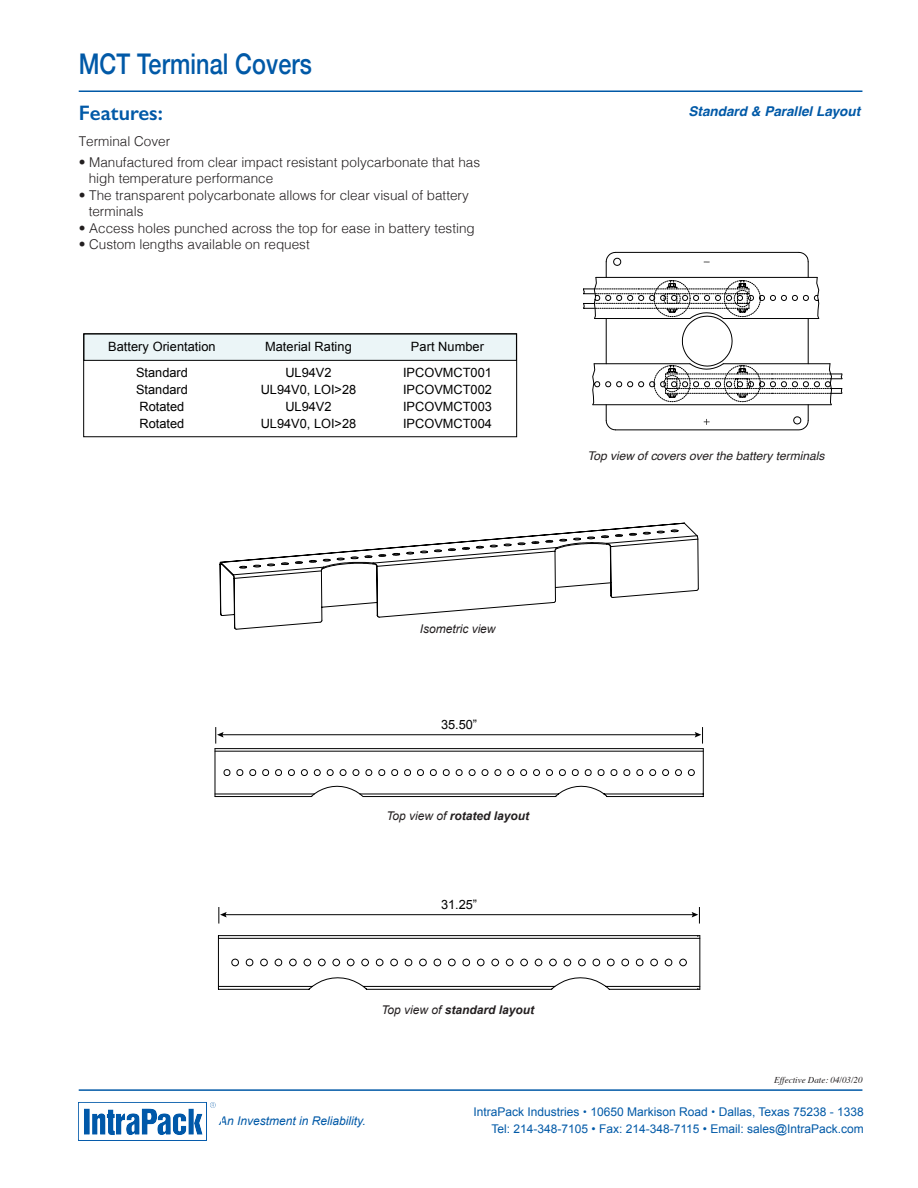
<style>
.page{position:relative;width:918px;height:1188px;background:#fff}
.page>*{position:absolute;margin:0;border:0;box-sizing:border-box;transform-origin:0 0}
.t1{font:500 28.5px "Helvetica Neue";letter-spacing:.005em;color:#0159a7;scale:.82 1}
.t2{font:600 21px "Gill Sans";color:#0159a7}
.t3{font:300 13.5px/16.5px "Helvetica";color:#231f20}
.t4{font:italic 700 13.5px "Helvetica";color:#0159a7}
.t5{font:12.75px/17px "Arial";color:#000}
.t6{font:12px/16.5px "Arial";color:#0159a7;text-align:right}
.t7{font:italic 700 12px "Arial";color:#231f20}
.t8{font:italic 12px "Helvetica";color:#231f20}
.t9{font:italic 12px "Arial";color:#0159a7}
.t10{font:italic 12px "Arial";color:#231f20}
.t11{font:italic 9px "Times";color:#231f20}
.s1{font-weight:400}
.s2{font-family:"Helvetica"}
</style>
<div class="page">
<hr style="left:225px;top:914px;width:469px;height:1px;background:#000">
<svg style="left:218px;top:907px;width:9px;height:17px"></svg>
<svg style="left:692px;top:907px;width:8px;height:17px"></svg>
<svg style="left:583px;top:252px;width:260px;height:179px"></svg>
<svg style="left:235px;top:532px;width:464px;height:98px"></svg>
<svg style="left:220px;top:530px;width:458px;height:99px"></svg>
<svg style="left:215px;top:727px;width:489px;height:70px"></svg>
<svg style="left:218px;top:935px;width:482px;height:55px"></svg>
<div style="left:84px;top:333px;width:433px;height:28px;background:#ebf5f7;border:1px solid #000"></div>
<div style="left:83px;top:333px;width:434px;height:104px;border:1px solid #000"></div>
<hr style="left:79px;top:1089px;width:783px;height:2px;background:#0159a7">
<hr style="left:79px;top:90px;width:783px;height:2px;background:#0159a7">
<img style="left:79px;top:1102px;width:136px;height:38px">
<h1 class="t1" style="left:79px;top:41px;width:286px">MCT Terminal Covers</h1>
<h2 class="t2" style="left:79px;top:100px;width:86px">Features:</h2>
<p class="t3" style="left:79px;top:132px;width:93px">Terminal Cover</p>
<p class="t3" style="left:89px;top:153px;width:393px;text-indent:-10px">• Manufactured from clear impact resistant polycarbonate that has high temperature performance</p>
<p class="t3" style="left:89px;top:186px;width:382px;text-indent:-10px">• The transparent polycarbonate allows for clear visual of battery terminals</p>
<p class="t3" style="left:79px;top:219px;width:398px">• Access holes punched across the top for ease in battery testing</p>
<p class="t3" style="left:79px;top:235px;width:233px">• Custom lengths available on request</p>
<p class="t5" style="left:108px;top:338px;width:109px">Battery Orientation</p>
<p class="t5" style="left:265px;top:338px;width:88px">Material Rating</p>
<p class="t5" style="left:411px;top:338px;width:74px">Part Number</p>
<p class="t5" style="left:136px;top:365px;width:53px">Standard<br>Standard<br>Rotated<br>Rotated</p>
<p class="t5" style="left:261px;top:365px;width:97px;text-align:center">UL94V2<br>UL94V0, LOI&gt;28<br>UL94V2<br>UL94V0, LOI&gt;28</p>
<p class="t5" style="left:403px;top:365px;width:90px;text-align:justify">IPCOVMCT001<br>IPCOVMCT002<br>IPCOVMCT003<br>IPCOVMCT004</p>
<p class="t4" style="left:689px;top:100px;width:173px">Standard &amp; Parallel Layout</p>
<p class="t8" style="left:587px;top:446px;width:239px">Top view of covers over the battery terminals</p>
<p class="t10" style="left:420px;top:621px;width:77px">Isometric view</p>
<p class="t5" style="left:441px;top:716px;width:38px">35.50”</p>
<p class="t7" style="left:386px;top:808px;width:144px"><span class="s1">Top view of</span> rotated layout</p>
<p class="t5" style="left:441px;top:896px;width:38px">31.25”</p>
<p class="t7" style="left:381px;top:1002px;width:154px"><span class="s1">Top view of</span> standard layout</p>
<p class="t11" style="left:774px;top:1072px;width:90px">Effective Date: 04/03/20</p>
<p class="t9" style="left:219px;top:1113px;width:148px">An Investment in Reliability.</p>
<p class="t6" style="left:474px;top:1104px;width:392px">IntraPack Industries <span class="s2">•</span> 10650 Markison Road <span class="s2">•</span> Dallas, Texas 75238 - 1338<br>Tel: 214-348-7105 • Fax: 214-348-7115 • Email: sales@IntraPack.com</p>
</div>
